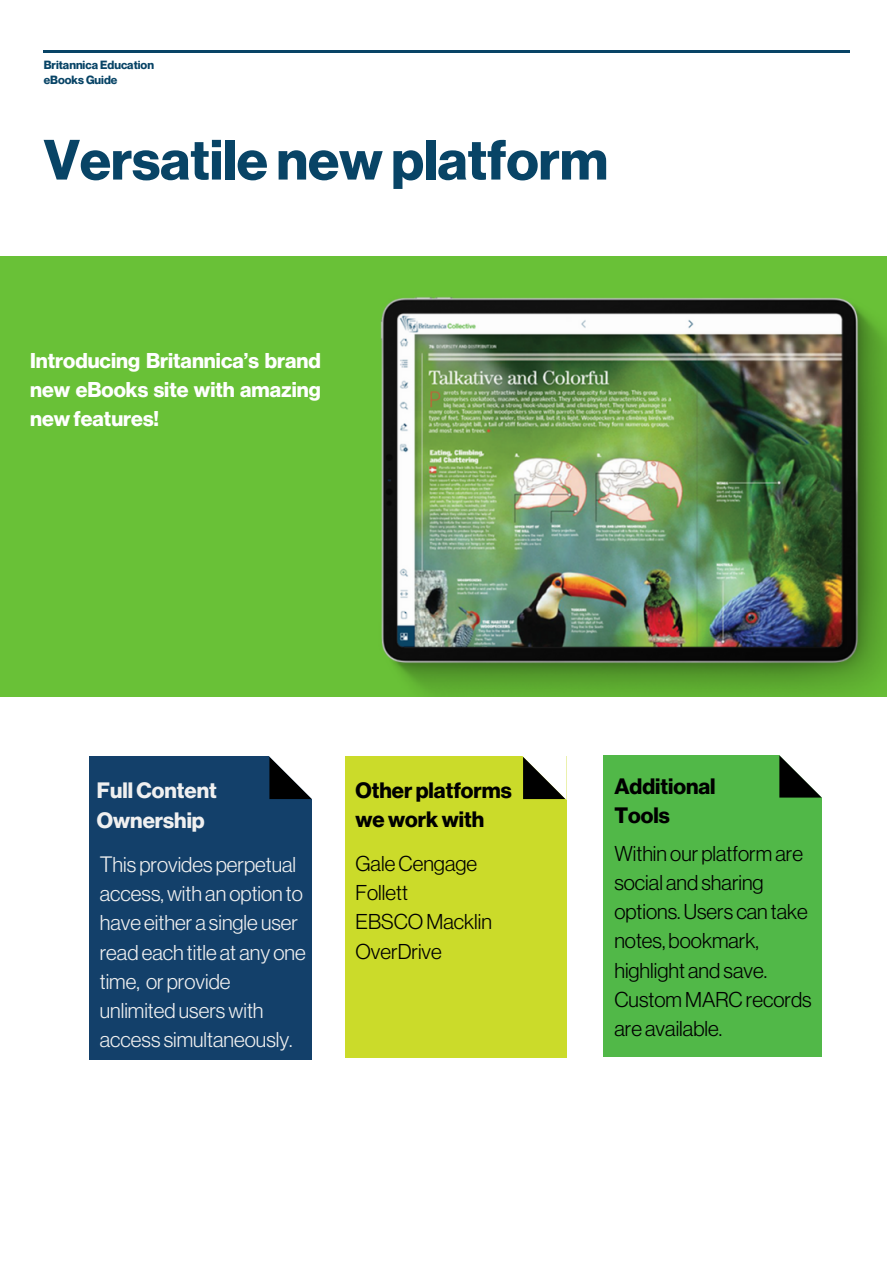
<style>
.page{position:relative;width:893px;height:1264px;background:#fff}
.page>*{position:absolute;margin:0;border:0;box-sizing:border-box;transform-origin:0 0}
.t1{font:700 55.5px "Neue Haas Display";color:#084466}
.t2{font:700 21.75px/29.7px "Neue Haas Display";color:#000}
.t3{font:700 21.75px/29.4px "Neue Haas Display";color:#f0f0f0}
.t4{font:300 21px/29.2px "Neue Haas Display";color:#000}
.t5{font:300 21px/29.2px "Neue Haas Display";color:#f0f0f0}
.t6{font:700 21px/29.2px "Neue Haas Display";color:#fff;text-align:justify}
.t7{font:700 11.7px/15.3px "Neue Montreal";color:#084466}
.s1{font-size:21.75px}
</style>
<div class="page">
<hr style="left:43px;top:50px;width:807px;height:3px;background:#084466">
<img style="left:0;top:256px;width:886px;height:440px">
<div style="left:0;top:297px;width:380px;height:324px;background:#69c137"></div>
<div style="left:89px;top:756px;width:223px;height:303px;background:#13406a"></div>
<svg style="left:269px;top:756px;width:43px;height:43px;background:#808181"></svg>
<div style="left:345px;top:756px;width:221px;height:301px;background:#cbdb2a"></div>
<svg style="left:522px;top:756px;width:44px;height:44px;background:#86877e"></svg>
<div style="left:603px;top:755px;width:218px;height:302px;background:#51b848"></div>
<svg style="left:779px;top:755px;width:43px;height:43px;background:#7f827f"></svg>
<p class="t7" style="left:44px;top:57px;width:112px">Britannica Education eBooks Guide</p>
<p class="t1" style="left:44px;top:128px;width:566px">Versatile new platform</p>
<h2 class="t6" style="left:30px;top:346px;width:292px">Introducing Britannica’s brand new eBooks site with amazing new features!</h2>
<p class="t3" style="left:97px;top:776px;width:121px">Full Content<br>Ownership</p>
<p class="t5" style="left:100px;top:849px;width:207px"><span class="s1">T</span>his provides perpetual access, with an option to have either a single user read each title at any one time, or provide unlimited users with access simultaneously.</p>
<h2 class="t2" style="left:355px;top:775px;width:158px">Other platforms we work with</h2>
<h2 class="t4" style="left:355px;top:849px;width:138px">Gale Cengage<br>Follett<br>EBSCO Macklin<br>OverDrive</h2>
<p class="t2" style="left:614px;top:771px;width:103px">Additional<br>Tools</p>
<p class="t4" style="left:614px;top:838px;width:199px">Within our platform are social and sharing options. Users can take notes, bookmark, highlight and save.<br>Custom MARC records are available.</p>
</div>
